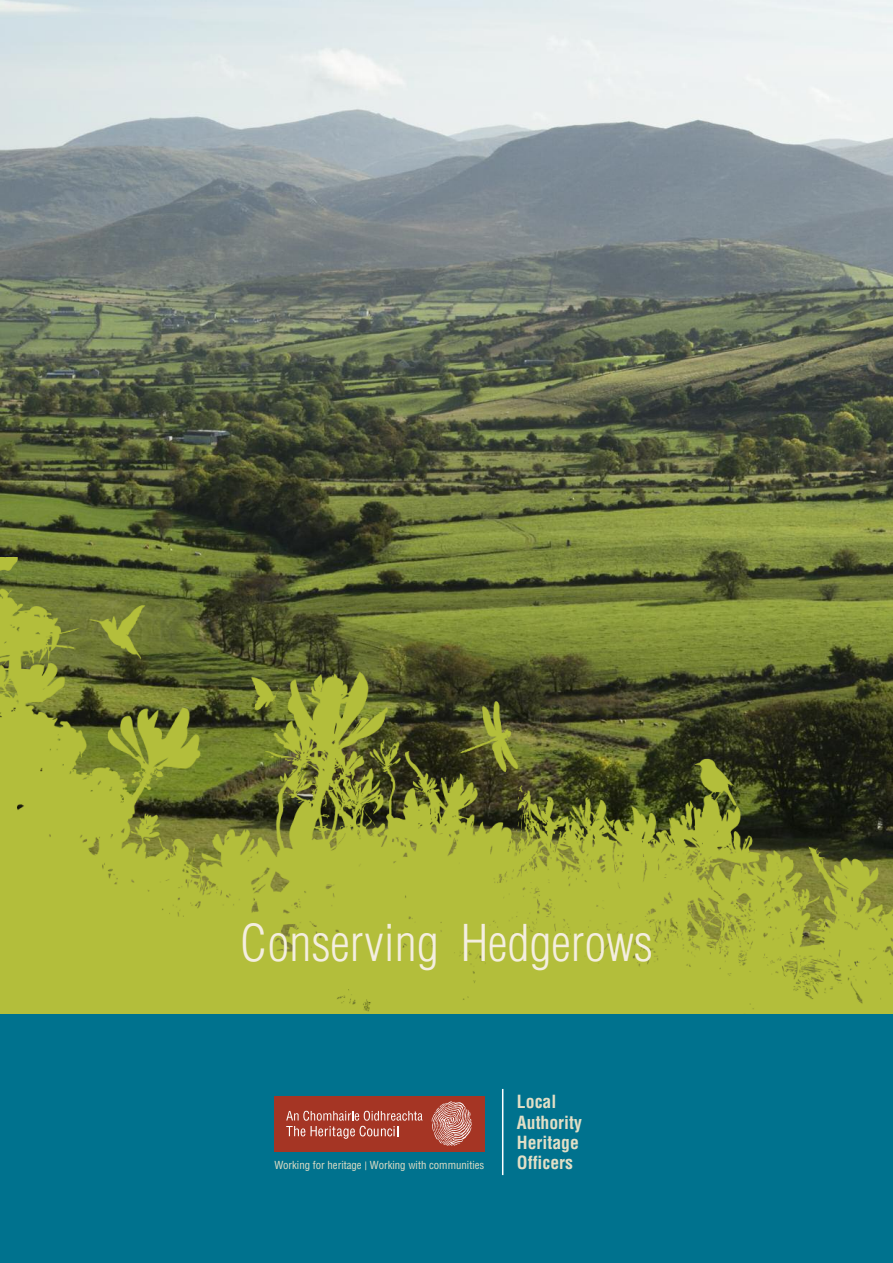
<style>
.page{position:relative;width:893px;height:1263px;background:#fff}
.page>*{position:absolute;margin:0;border:0;box-sizing:border-box;transform-origin:0 0}
.t1{font:300 condensed 49.5px "Helvetica";color:#f4eee0}
.t2{font:700 condensed 17.7px/20.1px "Helvetica";color:#e3dfc6}
.t3{font:condensed 10.8px "Helvetica";color:#e3dfc6}
.s1{font-size:8.7px}
</style>
<div class="page">
<img style="left:0;top:0;width:893px;height:558px">
<img style="left:0;top:558px;width:893px;height:457px">
<div style="left:0;top:1015px;width:893px;height:248px;background:#00728e"></div>
<div style="left:274px;top:1096px;width:210px;height:55px;background:#a53524"></div>
<svg style="left:286px;top:1111px;width:137px;height:28px"></svg>
<svg style="left:432px;top:1101px;width:40px;height:45px"></svg>
<hr style="left:502px;top:1089px;width:1px;height:86px;background:#fff">
<h1 class="t1" style="left:240px;top:915px;width:415px">Conserving Hedgerows</h1>
<p class="t3" style="left:274px;top:1159px;width:211px">Working for heritage <span class="s1">|</span> Working with communities</p>
<h2 class="t2" style="left:517px;top:1092px;width:66px">Local<br>Authority<br>Heritage<br>Officers</h2>
</div>
